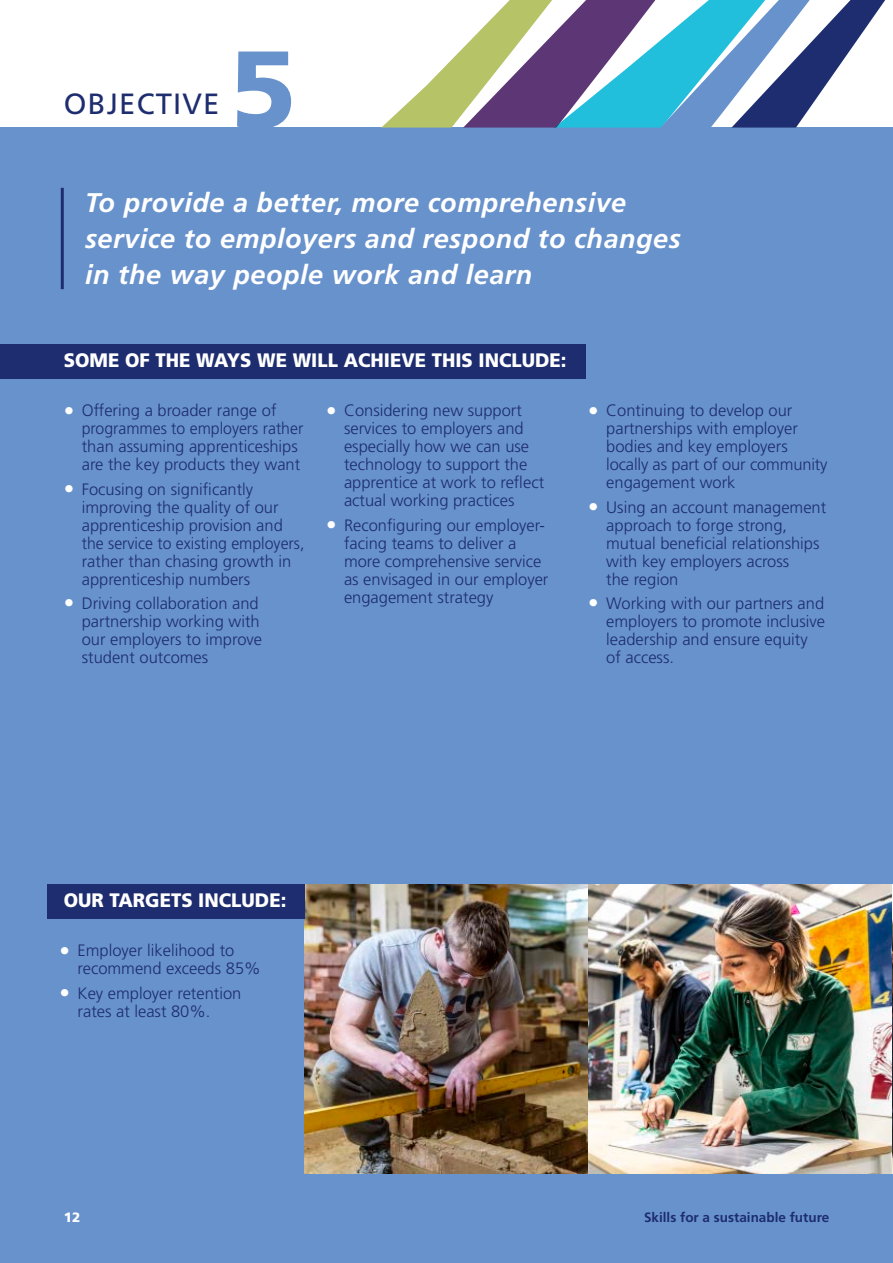
<style>
.page{position:relative;width:893px;height:1263px;background:#fff}
.page>*{position:absolute;margin:0;border:0;box-sizing:border-box;transform-origin:0 0}
.t1{font:900 109.35px "Frutiger";color:#6892cc}
.t2{font:29.25px "Frutiger";letter-spacing:.04em;color:#1d2d6f}
.t3{font:italic 700 27px/36px "Frutiger";letter-spacing:.02em;color:#fff}
.t4{font:900 19.5px "Frutiger";color:#fff;scale:.95 1}
.Bullets{font:300 16.5px/18px "Frutiger";color:#1d2d6f}
.t5{font:700 13.5px "Frutiger";color:#1d2d6f}
.t6{font:900 13.5px "Frutiger";color:#fff}
.s1{font-size:21px;color:#fff}
</style>
<div class="page">
<div style="left:0;top:128px;width:893px;height:1135px;background:#6892cc"></div>
<img style="left:305px;top:884px;width:588px;height:289px">
<hr style="left:61px;top:188px;width:3px;height:101px;background:#1d2d6f">
<div style="left:0;top:344px;width:585px;height:34px;background:#1d2d6f"></div>
<svg style="left:378px;top:0;width:512px;height:128px"></svg>
<div style="left:47px;top:884px;width:258px;height:35px;background:#1d2d6f"></div>
<p class="t2" style="left:64px;top:87px;width:157px">OBJECTIVE</p>
<p class="t1" style="left:230px;top:24px;width:68px">5</p>
<p class="t3" style="left:85px;top:185px;width:597px">To provide a better, more comprehensive service to employers and respond to changes in the way people work and learn</p>
<p class="t4" style="left:64px;top:348px;width:531px">SOME OF THE WAYS WE WILL ACHIEVE THIS INCLUDE:</p>
<p class="Bullets" style="left:82px;top:401px;width:223px;text-indent:-18px"><span class="s1">•</span> Offering a broader range of programmes to employers rather than assuming apprenticeships are the key products they want</p>
<p class="Bullets" style="left:82px;top:480px;width:224px;text-indent:-18px"><span class="s1">•</span> Focusing on significantly improving the quality of our apprenticeship provision and the service to existing employers, rather than chasing growth in apprenticeship numbers</p>
<p class="Bullets" style="left:82px;top:594px;width:182px;text-indent:-18px"><span class="s1">•</span> Driving collaboration and partnership working with our employers to improve student outcomes</p>
<p class="Bullets" style="left:344px;top:401px;width:202px;text-indent:-18px"><span class="s1">•</span> Considering new support services to employers and especially how we can use technology to support the apprentice at work to reflect actual working practices</p>
<p class="Bullets" style="left:344px;top:516px;width:206px;text-indent:-18px"><span class="s1">•</span> Reconfiguring our employer&shy;facing teams to deliver a more comprehensive service as envisaged in our employer engagement strategy</p>
<p class="Bullets" style="left:606px;top:401px;width:223px;text-indent:-18px"><span class="s1">•</span> Continuing to develop our partnerships with employer bodies and key employers locally as part of our community engagement work</p>
<p class="Bullets" style="left:606px;top:498px;width:222px;text-indent:-18px"><span class="s1">•</span> Using an account management approach to forge strong, mutual beneficial relationships with key employers across<br>the region</p>
<p class="Bullets" style="left:606px;top:594px;width:220px;text-indent:-18px"><span class="s1">•</span> Working with our partners and employers to promote inclusive leadership and ensure equity of access.</p>
<p class="t4" style="left:64px;top:889px;width:236px">OUR TARGETS INCLUDE:</p>
<p class="Bullets" style="left:78px;top:941px;width:185px;text-indent:-18px"><span class="s1">•</span> Employer likelihood to recommend exceeds 85%</p>
<p class="Bullets" style="left:78px;top:984px;width:165px;text-indent:-18px"><span class="s1">•</span> Key employer retention rates at least 80%.</p>
<p class="t6" style="left:64px;top:1209px;width:18px">12</p>
<p class="t5" style="left:644px;top:1210px;width:187px">Skills for a sustainable future</p>
</div>
